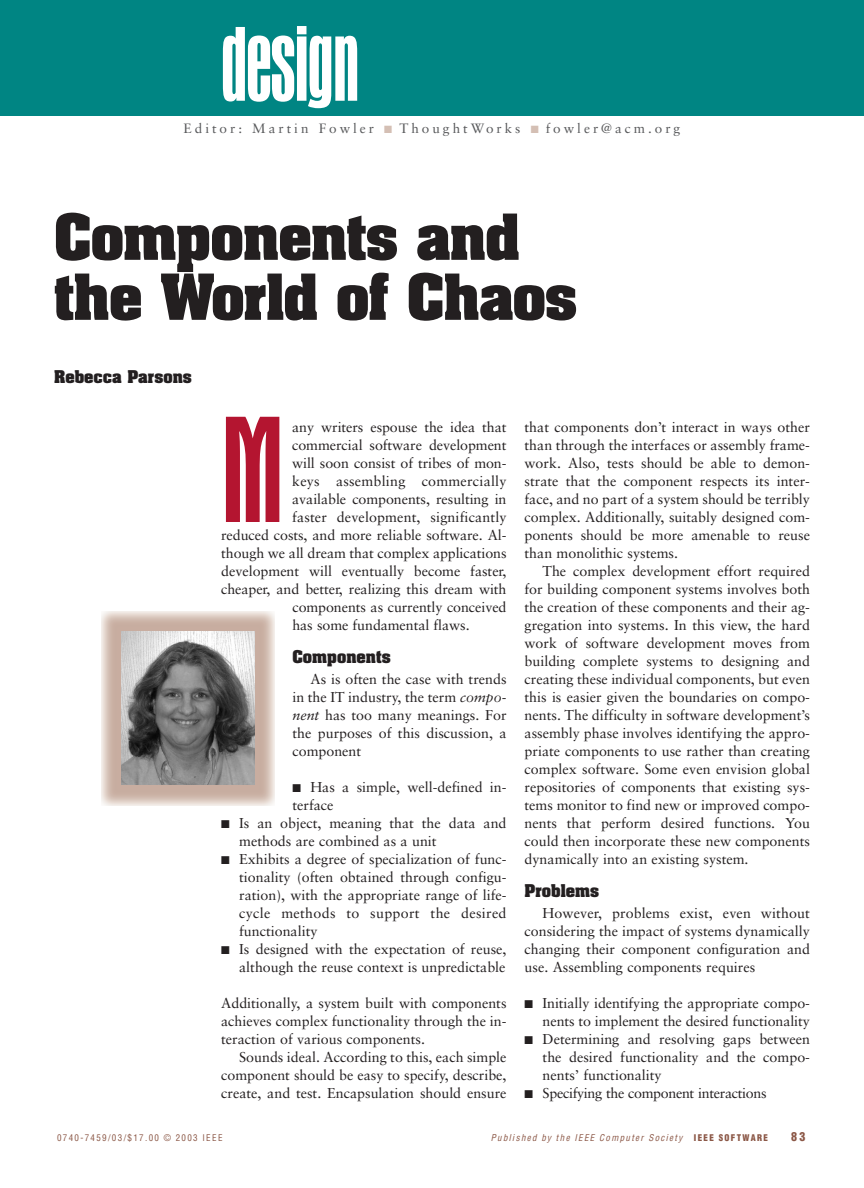
<style>
.page{position:relative;width:864px;height:1188px;background:#fff}
.page>*{position:absolute;margin:0;border:0;box-sizing:border-box;transform-origin:0 0}
.t1{font:condensed 154.05px "Aurora BT";color:#b41530}
.t2{font:condensed 108px "Aurora BT";letter-spacing:-.015em;color:#fff}
.t3{font:700 54px/60px "Aachen";letter-spacing:-.02em;color:#231f20}
.t4{font:700 15px "Aachen";color:#231f20}
.t5{font:14.25px/18px "Sabon";color:#231f20;text-align:justify}
.t6{font:14.25px "Sabon";letter-spacing:-.02em;color:#231f20}
.t7{font:13.5px "Sabon";letter-spacing:.22em;color:#57585a}
.t8{font:900 condensed 12px "Helvetica";color:#8b5746}
.t9{font:italic condensed 9.15px "Helvetica";letter-spacing:.15em;color:#8b5746}
.t10{font:condensed 9px "Helvetica";letter-spacing:.15em;color:#8b5746}
.t11{font:900 condensed 9px "Helvetica";letter-spacing:.15em;color:#8b5746}
.s1{color:#d4bfb4}
.s2{font-style:italic}
</style>
<div class="page">
<div style="left:0;top:0;width:864px;height:116px;background:#008583"></div>
<img style="left:101px;top:612px;width:173px;height:193px">
<img style="left:122px;top:632px;width:133px;height:153px">
<h2 class="t2" style="left:221px;top:0;width:140px">design</h2>
<p class="t7" style="left:184px;top:123px;width:498px">Editor: Martin Fowler <span class="s1">■</span> ThoughtWorks <span class="s1">■</span> fowler@acm.org</p>
<h3 class="t3" style="left:54px;top:213px;width:525px">Components and the World of Chaos</h3>
<p class="t4" style="left:54px;top:370px;width:139px">Rebecca Parsons</p>
<h1 class="t1" style="left:221px;top:379px;width:65px">M</h1>
<p class="t5" style="left:292px;top:419px;width:216px">any writers espouse the idea that</p>
<p class="t5" style="left:292px;top:437px;width:216px">commercial software development</p>
<p class="t5" style="left:292px;top:455px;width:216px">will soon consist of tribes of mon-</p>
<p class="t5" style="left:292px;top:473px;width:216px">keys assembling commercially</p>
<p class="t5" style="left:292px;top:491px;width:216px">available components, resulting in</p>
<p class="t5" style="left:292px;top:509px;width:216px">faster development, significantly</p>
<p class="t5" style="left:221px;top:527px;width:287px">reduced costs, and more reliable software. Al-</p>
<p class="t5" style="left:221px;top:545px;width:287px">though we all dream that complex applications</p>
<p class="t5" style="left:221px;top:563px;width:287px">development will eventually become faster,</p>
<p class="t5" style="left:221px;top:581px;width:287px">cheaper, and better, realizing this dream with</p>
<p class="t5" style="left:292px;top:599px;width:216px">components as currently conceived</p>
<p class="t5" style="left:292px;top:617px;width:179px">has some fundamental flaws.</p>
<p class="t4" style="left:292px;top:650px;width:100px">Components</p>
<p class="t5" style="left:292px;top:671px;width:216px;text-indent:18px">As is often the case with trends in the IT industry, the term <span class="s2">compo&shy;nent</span> has too many meanings. For the purposes of this discussion, a component</p>
<p class="t5" style="left:292px;top:779px;width:216px">■ Has a simple, well-defined in&shy;terface</p>
<p class="t5" style="left:239px;top:815px;width:269px;text-indent:-18px">■ Is an object, meaning that the data and methods are combined as a unit</p>
<p class="t5" style="left:239px;top:851px;width:269px;text-indent:-18px">■ Exhibits a degree of specialization of func&shy;tionality (often obtained through configu&shy;ration), with the appropriate range of life&shy;cycle methods to support the desired functionality</p>
<p class="t5" style="left:221px;top:941px;width:287px;text-align:right">■ Is designed with the expectation of reuse, although the reuse context is unpredictable</p>
<p class="t5" style="left:221px;top:995px;width:287px">Additionally, a system built with components achieves complex functionality through the in&shy;teraction of various components.</p>
<p class="t5" style="left:221px;top:1049px;width:287px;text-indent:18px">Sounds ideal. According to this, each simple component should be easy to specify, describe, create, and test. Encapsulation should ensure</p>
<p class="t5" style="left:525px;top:419px;width:287px">that components don’t interact in ways other than through the interfaces or assembly frame&shy;work. Also, tests should be able to demon&shy;strate that the component respects its inter&shy;face, and no part of a system should be terribly complex. Additionally, suitably designed com&shy;ponents should be more amenable to reuse than monolithic systems.</p>
<p class="t5" style="left:525px;top:563px;width:287px;text-indent:18px">The complex development effort required for building component systems involves both the creation of these components and their ag&shy;gregation into systems. In this view, the hard work of software development moves from building complete systems to designing and creating these individual components, but even this is easier given the boundaries on compo&shy;nents. The difficulty in software development’s assembly phase involves identifying the appro&shy;priate components to use rather than creating complex software. Some even envision global repositories of components that existing sys&shy;tems monitor to find new or improved compo&shy;nents that perform desired functions. You could then incorporate these new components dynamically into an existing system.</p>
<p class="t4" style="left:525px;top:884px;width:76px">Problems</p>
<p class="t5" style="left:525px;top:905px;width:287px;text-indent:18px">However, problems exist, even without considering the impact of systems dynamically changing their component configuration and use. Assembling components requires</p>
<p class="t5" style="left:525px;top:995px;width:287px;text-align:right">■ Initially identifying the appropriate compo&shy;nents to implement the desired functionality</p>
<p class="t5" style="left:543px;top:1031px;width:269px;text-indent:-18px">■ Determining and resolving gaps between the desired functionality and the compo&shy;nents’ functionality</p>
<p class="t6" style="left:525px;top:1087px;width:244px">■ Specifying the component interactions</p>
<p class="t10" style="left:57px;top:1134px;width:167px">0740-7459/03/$17.00 © 2003 IEEE</p>
<p class="t9" style="left:491px;top:1134px;width:193px">Published by the IEEE Computer Society</p>
<p class="t11" style="left:694px;top:1134px;width:76px">IEEE SOFTWARE</p>
<p class="t8" style="left:791px;top:1132px;width:16px">83</p>
</div>
